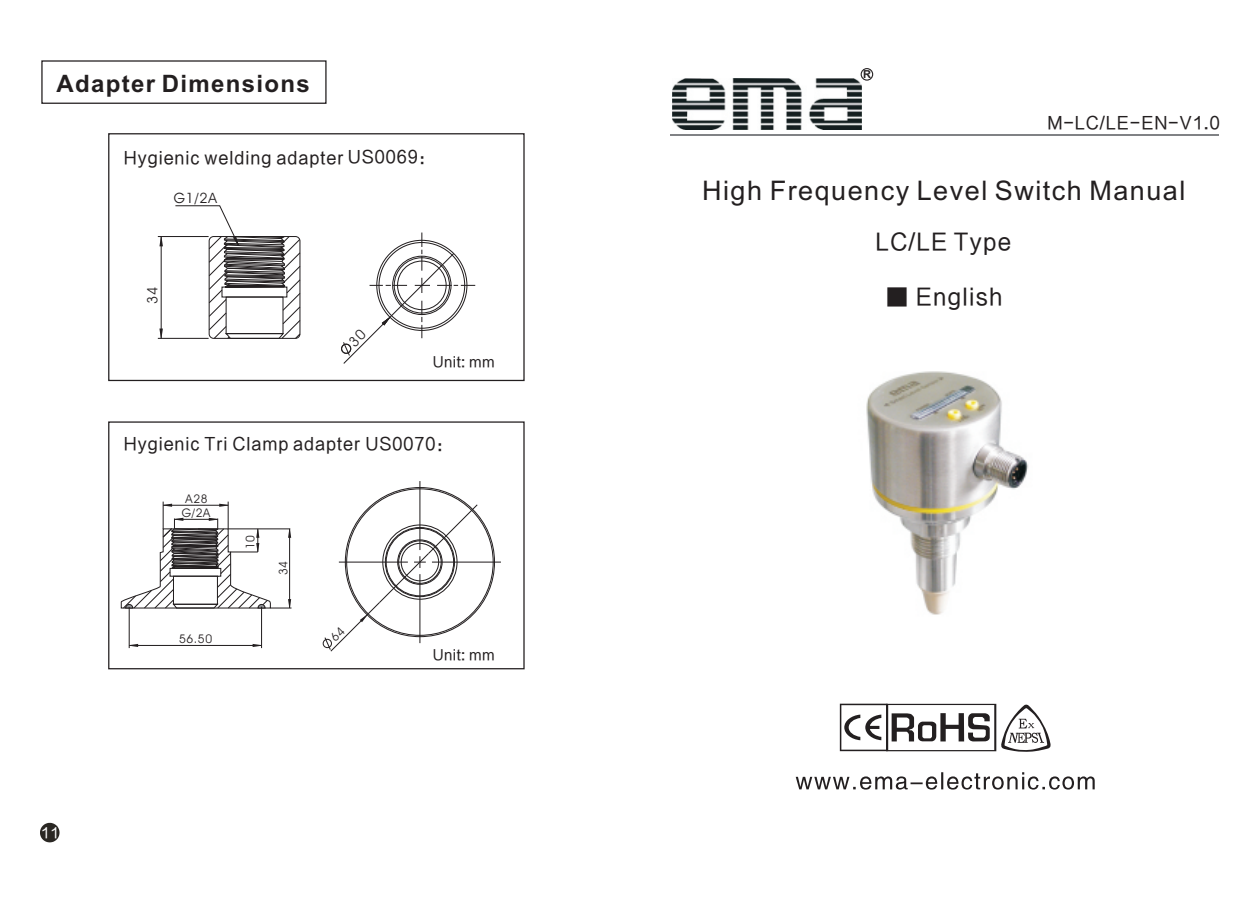
<style>
.page{position:relative;width:1259px;height:910px;background:#fff}
.page>*{position:absolute;margin:0;border:0;box-sizing:border-box;transform-origin:0 0}
.t1{font:27px "Arial";letter-spacing:.055em;color:#231f20}
.t2{font:24px "FZHTJW GB1 0";letter-spacing:.055em;color:#231f20}
.t3{font:700 24px "Arial";letter-spacing:.055em;color:#231f20}
.t4{font:18px "FZHTJW GB1 0";letter-spacing:.055em;color:#231f20}
.t5{font:15px "FZHTJW GB1 0";letter-spacing:.03em;color:#231f20}
.t6{font:15px "FZHTFW GB1 0";color:#fff}
.t7{font:14.4px "Avant Garde Bk BT";color:#231f20}
.t8{font:12px/13.8px "Avant Garde Bk BT";letter-spacing:.055em;color:#231f20;text-align:center}
.t9{font:700 11.1px "Arial";color:#231f20}
</style>
<div class="page">
<hr style="left:670px;top:135px;width:549px;height:1px;background:#808285">
<img style="left:673px;top:78px;width:188px;height:51px">
<div style="left:860px;top:68px;width:13px;height:13px;border:1px solid #231f20;border-radius:50%"></div>
<img style="left:866px;top:371px;width:163px;height:244px">
<div style="left:41px;top:60px;width:285px;height:44px;border:1px solid #231f20"></div>
<div style="left:108px;top:133px;width:416px;height:248px;border:1px solid #231f20"></div>
<svg style="left:159px;top:237px;width:4px;height:9px"></svg>
<hr style="left:158px;top:236px;width:51px;height:1px;background:#231f20">
<hr style="left:158px;top:338px;width:51px;height:1px;background:#231f20">
<hr style="left:161px;top:237px;width:1px;height:101px;background:#231f20">
<svg style="left:159px;top:329px;width:4px;height:9px"></svg>
<svg style="left:174px;top:205px;width:127px;height:134px"></svg>
<div style="left:341px;top:344px;width:10px;height:10px;border:1px solid #231f20;border-radius:50%"></div>
<div style="left:108px;top:421px;width:416px;height:248px;border:1px solid #231f20"></div>
<hr style="left:419px;top:481px;width:1px;height:69px;background:#231f20">
<hr style="left:432px;top:562px;width:69px;height:1px;background:#231f20">
<div style="left:323px;top:639px;width:9px;height:9px;border:1px solid #231f20;border-radius:50%"></div>
<svg style="left:130px;top:644px;width:8px;height:3px"></svg>
<svg style="left:253px;top:644px;width:8px;height:3px"></svg>
<hr style="left:129px;top:645px;width:132px;height:1px;background:#231f20">
<svg style="left:120px;top:502px;width:171px;height:107px"></svg>
<hr style="left:129px;top:607px;width:1px;height:41px;background:#231f20">
<hr style="left:261px;top:607px;width:1px;height:41px;background:#231f20">
<svg style="left:40px;top:823px;width:20px;height:19px"></svg>
<svg style="left:795px;top:772px;width:299px;height:18px"></svg>
<svg style="left:840px;top:704px;width:211px;height:48px"></svg>
<svg style="left:342px;top:233px;width:133px;height:131px"></svg>
<svg style="left:324px;top:503px;width:155px;height:149px"></svg>
<h2 class="t3" style="left:56px;top:75px;width:255px">Adapter Dimensions</h2>
<p class="t4" style="left:124px;top:147px;width:313px">Hygienic welding adapter US0069：</p>
<p class="t7" style="left:174px;top:189px;width:45px">G1/2A</p>
<p class="t7" style="left:143px;top:304px;width:19px;rotate:-90deg">34</p>
<p class="t5" style="left:433px;top:353px;width:63px">Unit: mm</p>
<p class="t4" style="left:124px;top:434px;width:331px">Hygienic Tri Clamp adapter US0070：</p>
<p class="t6" style="left:41px;top:824px;width:19px">11</p>
<p class="t8" style="left:182px;top:492px;width:30px">A28<br>G/2A</p>
<p class="t8" style="left:179px;top:632px;width:35px">56.50</p>
<p class="t8" style="left:243px;top:549px;width:16px;rotate:-90deg">10</p>
<p class="t8" style="left:276px;top:575px;width:16px;rotate:-90deg">34</p>
<p class="t5" style="left:433px;top:647px;width:63px">Unit: mm</p>
<p class="t9" style="left:863px;top:70px;width:9px">R</p>
<p class="t4" style="left:1047px;top:113px;width:174px">M-LC/LE-EN-V1.0</p>
<h1 class="t1" style="left:702px;top:181px;width:485px">High Frequency Level Switch Manual</h1>
<h2 class="t2" style="left:875px;top:228px;width:137px">LC/LE Type</h2>
<h2 class="t2" style="left:885px;top:283px;width:119px">■ English</h2>
</div>
